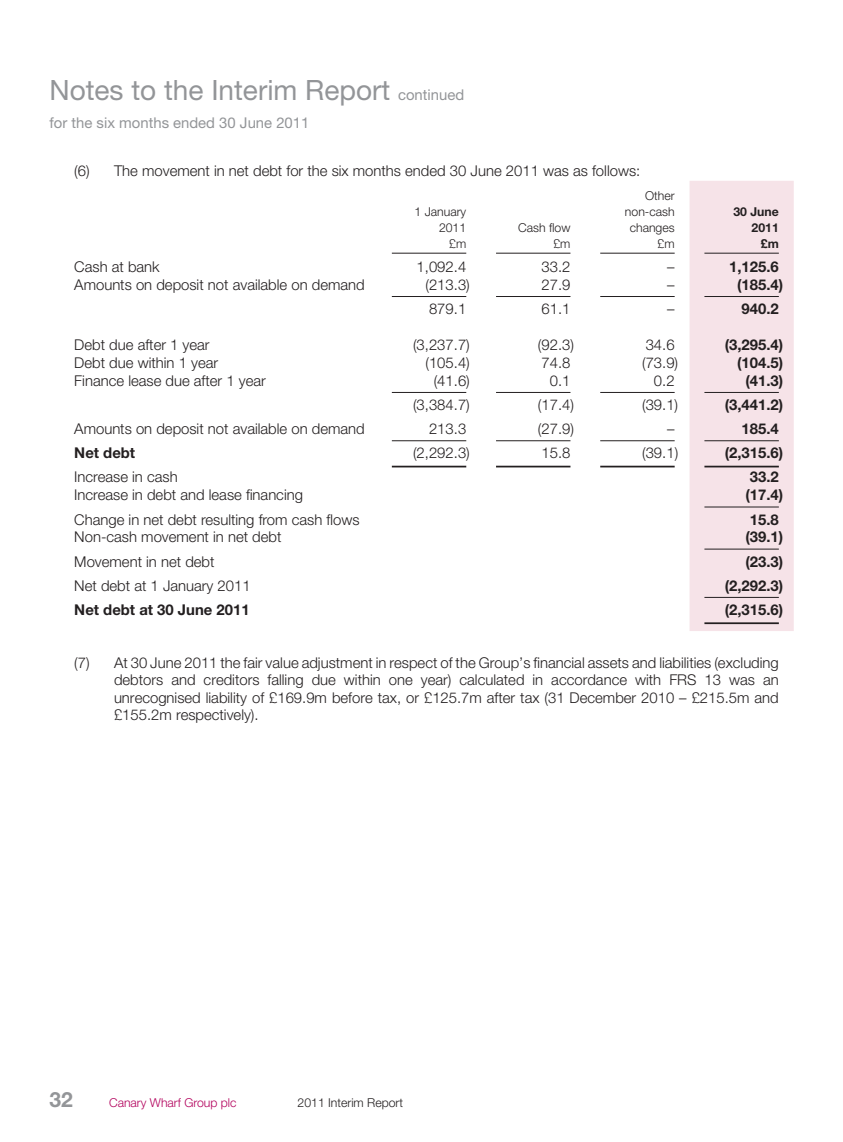
<style>
.page{position:relative;width:843px;height:1142px;background:#fff}
.page>*{position:absolute;margin:0;border:0;box-sizing:border-box;transform-origin:0 0}
.t1{font:28px "Helvetica Neue";color:#939598}
.t2{font:700 21px "Helvetica Neue";color:#939598}
.t3{font:300 14.88px/17.5px "Helvetica Neue";color:#231f20;text-align:justify}
.t4{font:700 14.88px "Helvetica Neue";color:#231f20}
.t5{font:14.88px "Helvetica Neue";color:#939598}
.t6{font:300 12.25px/15.8px "Helvetica Neue";color:#231f20;text-align:right}
.t7{font:300 12.25px "Helvetica Neue";color:#b2015c}
.t8{font:700 12.25px/15.8px "Helvetica Neue";color:#231f20;text-align:right}
.s1{font-size:14.88px}
</style>
<div class="page">
<div style="left:689px;top:181px;width:105px;height:450px;background:#f6e3e8"></div>
<hr style="left:392px;top:253px;width:74px;height:1px;background:#231f20">
<hr style="left:496px;top:253px;width:74px;height:1px;background:#231f20">
<hr style="left:600px;top:253px;width:75px;height:1px;background:#231f20">
<hr style="left:704px;top:253px;width:75px;height:1px;background:#231f20">
<hr style="left:392px;top:296px;width:74px;height:1px;background:#231f20">
<hr style="left:496px;top:296px;width:74px;height:1px;background:#231f20">
<hr style="left:600px;top:296px;width:75px;height:1px;background:#231f20">
<hr style="left:704px;top:296px;width:75px;height:1px;background:#231f20">
<hr style="left:392px;top:392px;width:74px;height:1px;background:#231f20">
<hr style="left:496px;top:392px;width:74px;height:1px;background:#231f20">
<hr style="left:600px;top:392px;width:75px;height:1px;background:#231f20">
<hr style="left:704px;top:392px;width:75px;height:1px;background:#231f20">
<hr style="left:392px;top:440px;width:74px;height:1px;background:#231f20">
<hr style="left:496px;top:440px;width:74px;height:1px;background:#231f20">
<hr style="left:600px;top:440px;width:75px;height:1px;background:#231f20">
<hr style="left:704px;top:440px;width:75px;height:1px;background:#231f20">
<hr style="left:392px;top:465px;width:74px;height:2px;background:#231f20">
<hr style="left:496px;top:465px;width:74px;height:2px;background:#231f20">
<hr style="left:600px;top:465px;width:75px;height:2px;background:#231f20">
<hr style="left:704px;top:465px;width:75px;height:2px;background:#231f20">
<hr style="left:704px;top:506px;width:75px;height:1px;background:#231f20">
<hr style="left:704px;top:548px;width:75px;height:1px;background:#231f20">
<hr style="left:704px;top:597px;width:75px;height:1px;background:#231f20">
<hr style="left:704px;top:622px;width:75px;height:2px;background:#231f20">
<h1 class="t1" style="left:49px;top:80px;width:416px">Notes to the Interim Report <span class="s1">continued</span></h1>
<p class="t5" style="left:49px;top:118px;width:261px">for the six months ended 30 June 2011</p>
<p class="t3" style="left:74px;top:163px;width:567px">(6) The movement in net debt for the six months ended 30 June 2011 was as follows:</p>
<p class="t6" style="left:414px;top:205px;width:53px">1 January<br>2011</p>
<p class="t6" style="left:625px;top:189px;width:51px">Other non-cash changes</p>
<p class="t6" style="left:518px;top:221px;width:54px">Cash flow</p>
<p class="t8" style="left:733px;top:205px;width:47px">30 June<br>2011</p>
<p class="t6" style="left:449px;top:237px;width:19px">£m</p>
<p class="t6" style="left:553px;top:237px;width:19px">£m</p>
<p class="t6" style="left:658px;top:237px;width:19px">£m</p>
<p class="t8" style="left:761px;top:237px;width:19px">£m</p>
<p class="t3" style="left:74px;top:259px;width:87px">Cash at bank</p>
<p class="t3" style="left:417px;top:259px;width:51px">1,092.4</p>
<p class="t3" style="left:541px;top:259px;width:30px">33.2</p>
<p class="t3" style="left:667px;top:259px;width:9px">–</p>
<p class="t4" style="left:729px;top:261px;width:51px">1,125.6</p>
<p class="t3" style="left:74px;top:277px;width:292px">Amounts on deposit not available on demand</p>
<p class="t3" style="left:425px;top:277px;width:46px">(213.3)</p>
<p class="t3" style="left:541px;top:277px;width:30px">27.9</p>
<p class="t3" style="left:667px;top:277px;width:9px">–</p>
<p class="t4" style="left:737px;top:279px;width:48px">(185.4)</p>
<p class="t3" style="left:429px;top:301px;width:39px">879.1</p>
<p class="t3" style="left:541px;top:301px;width:30px">61.1</p>
<p class="t3" style="left:667px;top:301px;width:9px">–</p>
<p class="t4" style="left:741px;top:303px;width:39px">940.2</p>
<p class="t3" style="left:74px;top:337px;width:137px">Debt due after 1 year</p>
<p class="t3" style="left:413px;top:337px;width:58px">(3,237.7)</p>
<p class="t3" style="left:538px;top:337px;width:38px">(92.3)</p>
<p class="t3" style="left:646px;top:337px;width:30px">34.6</p>
<p class="t4" style="left:725px;top:339px;width:60px">(3,295.4)</p>
<p class="t3" style="left:74px;top:355px;width:145px">Debt due within 1 year</p>
<p class="t3" style="left:425px;top:355px;width:46px">(105.4)</p>
<p class="t3" style="left:541px;top:355px;width:30px">74.8</p>
<p class="t3" style="left:642px;top:355px;width:38px">(73.9)</p>
<p class="t4" style="left:737px;top:357px;width:48px">(104.5)</p>
<p class="t3" style="left:74px;top:373px;width:193px">Finance lease due after 1 year</p>
<p class="t3" style="left:434px;top:373px;width:38px">(41.6)</p>
<p class="t3" style="left:550px;top:373px;width:22px">0.1</p>
<p class="t3" style="left:654px;top:373px;width:22px">0.2</p>
<p class="t4" style="left:745px;top:375px;width:39px">(41.3)</p>
<p class="t3" style="left:413px;top:397px;width:58px">(3,384.7)</p>
<p class="t3" style="left:538px;top:397px;width:38px">(17.4)</p>
<p class="t3" style="left:642px;top:397px;width:38px">(39.1)</p>
<p class="t4" style="left:725px;top:399px;width:60px">(3,441.2)</p>
<p class="t3" style="left:74px;top:421px;width:292px">Amounts on deposit not available on demand</p>
<p class="t3" style="left:429px;top:421px;width:39px">213.3</p>
<p class="t3" style="left:538px;top:421px;width:38px">(27.9)</p>
<p class="t3" style="left:667px;top:421px;width:9px">–</p>
<p class="t4" style="left:741px;top:423px;width:39px">185.4</p>
<p class="t4" style="left:74px;top:447px;width:62px">Net debt</p>
<p class="t3" style="left:413px;top:445px;width:58px">(2,292.3)</p>
<p class="t3" style="left:541px;top:445px;width:30px">15.8</p>
<p class="t3" style="left:642px;top:445px;width:38px">(39.1)</p>
<p class="t4" style="left:725px;top:447px;width:60px">(2,315.6)</p>
<p class="t3" style="left:74px;top:470px;width:105px">Increase in cash</p>
<p class="t4" style="left:750px;top:472px;width:30px">33.2</p>
<p class="t3" style="left:74px;top:487px;width:230px">Increase in debt and lease financing</p>
<p class="t4" style="left:745px;top:489px;width:39px">(17.4)</p>
<p class="t3" style="left:74px;top:512px;width:287px">Change in net debt resulting from cash flows</p>
<p class="t4" style="left:750px;top:514px;width:30px">15.8</p>
<p class="t3" style="left:74px;top:530px;width:209px">Non-cash movement in net debt</p>
<p class="t4" style="left:745px;top:532px;width:39px">(39.1)</p>
<p class="t3" style="left:74px;top:554px;width:142px">Movement in net debt</p>
<p class="t4" style="left:745px;top:556px;width:39px">(23.3)</p>
<p class="t3" style="left:74px;top:578px;width:178px">Net debt at 1 January 2011</p>
<p class="t4" style="left:725px;top:580px;width:60px">(2,292.3)</p>
<p class="t4" style="left:74px;top:604px;width:177px">Net debt at 30 June 2011</p>
<p class="t4" style="left:725px;top:604px;width:60px">(2,315.6)</p>
<p class="t3" style="left:114px;top:655px;width:666px;text-indent:-40px">(7) At 30 June 2011 the fair value adjustment in respect of the Group’s financial assets and liabilities (excluding debtors and creditors falling due within one year) calculated in accordance with FRS 13 was an unrecognised liability of £169.9m before tax, or £125.7m after tax (31 December 2010 – £215.5m and £155.2m respectively).</p>
<h2 class="t2" style="left:49px;top:1092px;width:25px">32</h2>
<p class="t7" style="left:109px;top:1098px;width:129px">Canary Wharf Group plc</p>
<p class="t6" style="left:298px;top:1095px;width:107px">2011 Interim Report</p>
</div>
